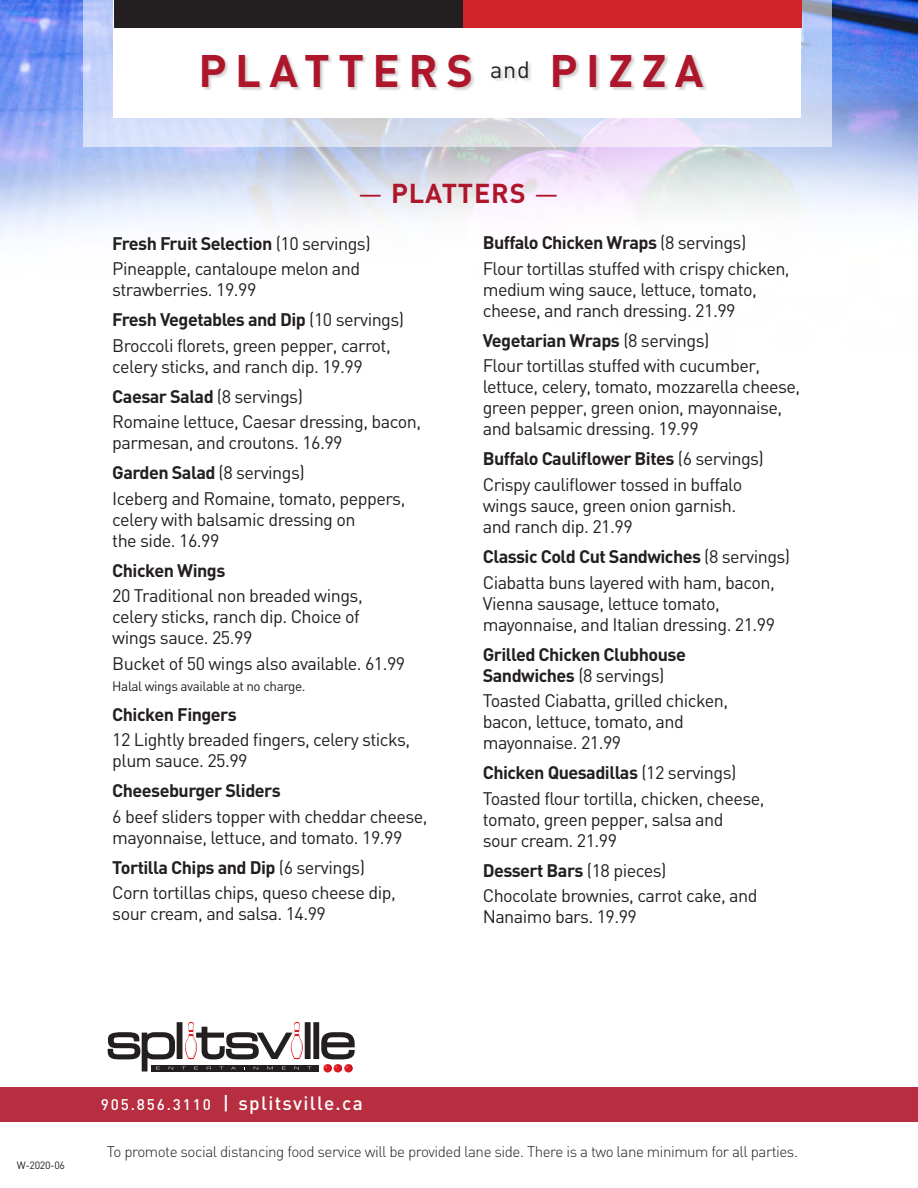
<style>
.page{position:relative;width:918px;height:1188px;background:#fff}
.page>*{position:absolute;margin:0;border:0;box-sizing:border-box;transform-origin:0 0}
.t1{font:700 45px "DIN";letter-spacing:.19em;color:#ae172b}
.t2{font:700 27px "DIN";letter-spacing:.03em;color:#ae172b}
.t3{font:500 19.05px "DIN";letter-spacing:.07em;color:#fff}
.t4{font:18px/21px "DIN";letter-spacing:-.03em;color:#231f20}
.t5{font:700 18px/21px "DIN";letter-spacing:-.03em;color:#231f20}
.t6{font:300 15.15px "DIN";letter-spacing:-.03em;color:#231f20}
.t7{font:13.5px "DIN";letter-spacing:-.03em;color:#231f20}
.t8{font:10.5px "DIN";letter-spacing:-.03em;color:#231f20}
.s1{font-weight:400}
.s2{font-weight:700}
.s3{font-size:15.3px}
</style>
<div class="page">
<div style="left:0;top:1088px;width:918px;height:34px;background:#b62e40"></div>
<svg style="left:108px;top:1022px;width:247px;height:50px"></svg>
<img style="left:0;top:0;width:918px;height:239px">
<svg style="left:83px;top:0;width:749px;height:147px"></svg>
<div style="left:114px;top:0;width:687px;height:118px;background:#fff"></div>
<div style="left:114px;top:0;width:349px;height:28px;background:#231f20"></div>
<div style="left:202px;top:54px;width:506px;height:38px;background:#231f20;opacity:.2"></div>
<div style="left:463px;top:0;width:339px;height:28px;background:#d1232a"></div>
<h1 class="t1" style="left:198px;top:41px;width:507px">PLATTERS <sup>and</sup> PIZZA</h1>
<h2 class="t2" style="left:358px;top:175px;width:202px"><span class="s1">—</span> PLATTERS <span class="s1">—</span></h2>
<p class="t4" style="left:112px;top:230px;width:260px;line-height:25.5px"><span class="s2">Fresh Fruit Selection</span> (10 servings)<br>Pineapple, cantaloupe melon and</p>
<p class="t4" style="left:112px;top:275px;width:293px;line-height:30px">strawberries. 19.99<br><span class="s2">Fresh Vegetables and Dip</span> (10 servings)</p>
<p class="t4" style="left:112px;top:335px;width:280px">Broccoli florets, green pepper, carrot, celery sticks, and ranch dip. 19.99</p>
<p class="t4" style="left:112px;top:383px;width:310px;line-height:25.5px"><span class="s2">Caesar Salad</span> (8 servings)<br>Romaine lettuce, Caesar dressing, bacon,</p>
<p class="t4" style="left:112px;top:428px;width:232px;line-height:30px">parmesan, and croutons. 16.99<br><span class="s2">Garden Salad</span> (8 servings)</p>
<p class="t4" style="left:112px;top:488px;width:295px">Iceberg and Romaine, tomato, peppers, celery with balsamic dressing on<br>the side. 16.99</p>
<p class="t5" style="left:112px;top:559px;width:115px">Chicken Wings</p>
<p class="t4" style="left:112px;top:585px;width:252px">20 Traditional non breaded wings, celery sticks, ranch dip. Choice of wings sauce. 25.99</p>
<p class="t4" style="left:112px;top:653px;width:294px">Bucket of 50 wings also available. 61.99</p>
<p class="t7" style="left:112px;top:678px;width:195px">Halal wings available at no charge.</p>
<p class="t5" style="left:112px;top:703px;width:126px">Chicken Fingers</p>
<p class="t4" style="left:112px;top:729px;width:300px">12 Lightly breaded fingers, celery sticks, plum sauce. 25.99</p>
<p class="t5" style="left:112px;top:780px;width:170px">Cheeseburger Sliders</p>
<p class="t4" style="left:112px;top:806px;width:317px">6 beef sliders topper with cheddar cheese, mayonnaise, lettuce, and tomato. 19.99</p>
<p class="t4" style="left:112px;top:854px;width:285px;line-height:25.5px"><span class="s2">Tortilla Chips and Dip</span> (6 servings)<br>Corn tortillas chips, queso cheese dip,</p>
<p class="t4" style="left:112px;top:903px;width:215px">sour cream, and salsa. 14.99</p>
<p class="t4" style="left:483px;top:230px;width:308px;line-height:25.5px"><span class="s2">Buffalo Chicken Wraps</span> (8 servings)<br>Flour tortillas stuffed with crispy chicken,</p>
<p class="t4" style="left:483px;top:279px;width:276px">medium wing sauce, lettuce, tomato, cheese, and ranch dressing. 21.99</p>
<p class="t4" style="left:483px;top:327px;width:279px;line-height:25.5px"><span class="s2">Vegetarian Wraps</span> (8 servings)<br>Flour tortillas stuffed with cucumber,</p>
<p class="t4" style="left:483px;top:376px;width:319px">lettuce, celery, tomato, mozzarella cheese, green pepper, green onion, mayonnaise, and balsamic dressing. 19.99</p>
<p class="t4" style="left:483px;top:446px;width:283px;line-height:25.5px"><span class="s2">Buffalo Cauliflower Bites</span> (6 servings)<br>Crispy cauliflower tossed in buffalo</p>
<p class="t4" style="left:483px;top:495px;width:255px">wings sauce, green onion garnish. and ranch dip. 21.99</p>
<p class="t4" style="left:483px;top:543px;width:309px;line-height:25.5px"><span class="s2">Classic Cold Cut Sandwiches</span> (8 servings)<br>Ciabatta buns layered with ham, bacon,</p>
<p class="t4" style="left:483px;top:592px;width:294px">Vienna sausage, lettuce tomato, mayonnaise, and Italian dressing. 21.99</p>
<p class="t5" style="left:483px;top:643px;width:205px">Grilled Chicken Clubhouse<br>Sandwiches <span class="s1">(8 servings)</span></p>
<p class="t4" style="left:483px;top:690px;width:247px">Toasted Ciabatta, grilled chicken, bacon, lettuce, tomato, and mayonnaise. 21.99</p>
<p class="t4" style="left:483px;top:759px;width:283px;line-height:25.5px"><span class="s2">Chicken Quesadillas</span> (12 servings)<br>Toasted flour tortilla, chicken, cheese,</p>
<p class="t4" style="left:483px;top:808px;width:242px">tomato, green pepper, salsa and sour cream. 21.99</p>
<p class="t4" style="left:483px;top:857px;width:276px;line-height:25.5px"><span class="s2">Dessert Bars</span> (18 pieces)<br>Chocolate brownies, carrot cake, and</p>
<p class="t4" style="left:483px;top:906px;width:156px">Nanaimo bars. 19.99</p>
<p class="t8" style="left:17px;top:1159px;width:50px">W-2020-06</p>
<p class="t3" style="left:101px;top:1091px;width:264px"><span class="s3">905.856.3110</span> | splitsville.ca</p>
<p class="t6" style="left:107px;top:1142px;width:693px">To promote social distancing food service will be provided lane side. There is a two lane minimum for all parties.</p>
</div>
